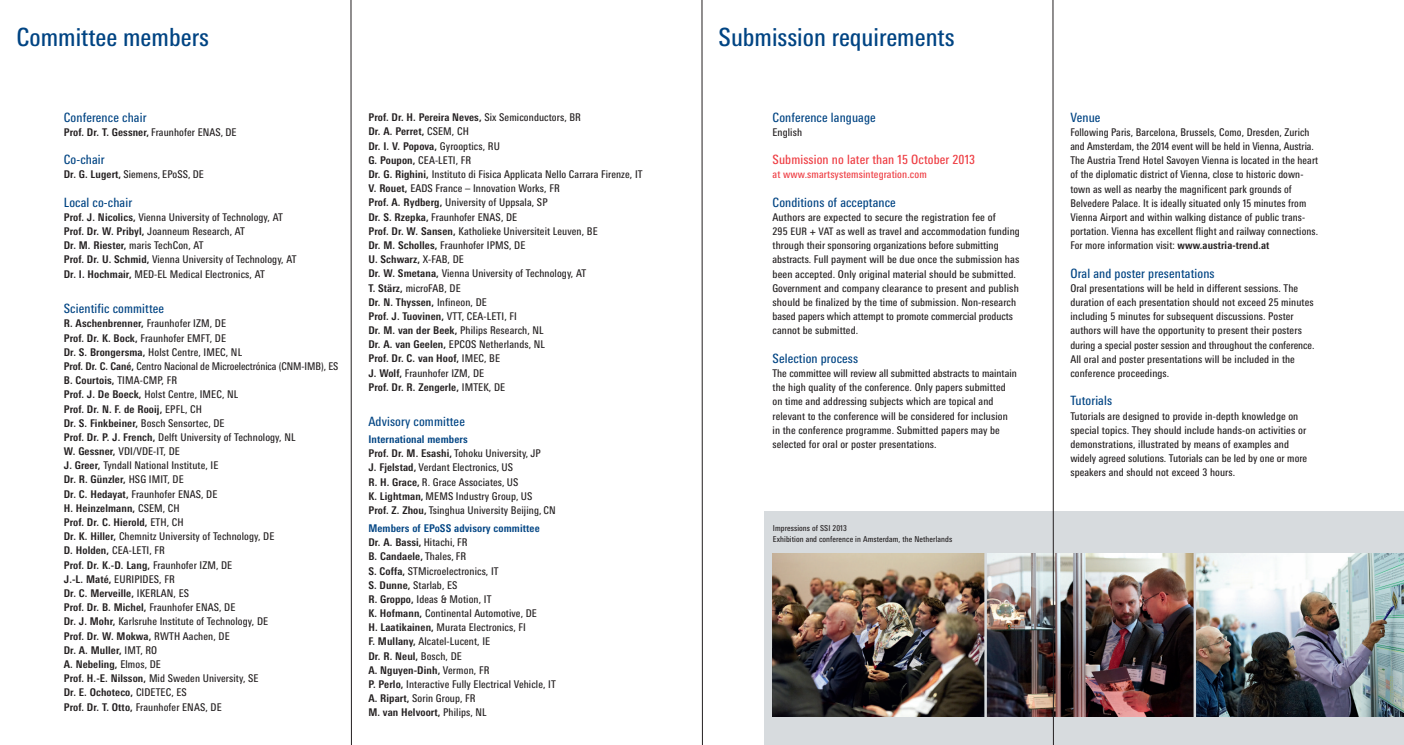
<style>
.page{position:relative;width:1404px;height:745px;background:#fff}
.page>*{position:absolute;margin:0;border:0;box-sizing:border-box;transform-origin:0 0}
.t1{font:condensed 25px "Messe Univers";color:#004483}
.t2{font:condensed 12.75px "Messe Univers";letter-spacing:.01em;color:#004483}
.t3{font:condensed 12.75px "Messe Univers";letter-spacing:.01em;color:#ee3d43}
.t4{font:condensed 10.62px/14.1px "Messe Univers";letter-spacing:.01em;color:#231f20}
.t5{font:700 condensed 10.62px "Messe Univers";letter-spacing:.01em;color:#231f20}
.t6{font:condensed 10.62px "Messe Univers";letter-spacing:.01em;color:#ee3d43}
.t7{font:condensed 8.12px/11.4px "Messe Univers";letter-spacing:.01em;color:#231f20}
.s1{font-weight:400}
.s2{font-weight:700}
.s3{font-weight:700;color:#004483}
.s4{font-size:10.25px}
</style>
<div class="page">
<div style="left:764px;top:510px;width:639px;height:234px;background:#d7dbde"></div>
<img style="left:772px;top:553px;width:421px;height:163px">
<hr style="left:984px;top:529px;width:2px;height:195px;background:#d7dbde">
<img style="left:1196px;top:553px;width:207px;height:163px">
<svg style="left:350px;top:0;width:2px;height:744px"></svg>
<svg style="left:701px;top:0;width:1px;height:744px"></svg>
<svg style="left:1052px;top:0;width:1px;height:744px"></svg>
<h1 class="t1" style="left:16px;top:28px;width:194px">Committee members</h1>
<p class="t2" style="left:64px;top:112px;width:84px">Conference chair</p>
<p class="t5" style="left:64px;top:128px;width:174px">Prof. Dr. T. Gessner, <span class="s1">Fraunhofer ENAS, DE</span></p>
<p class="t2" style="left:64px;top:155px;width:42px">Co-chair</p>
<p class="t4" style="left:64px;top:168px;width:141px"><span class="s2">Dr. G. Lugert,</span> Siemens, EPoSS, DE</p>
<p class="t2" style="left:64px;top:197px;width:70px">Local co-chair</p>
<p class="t4" style="left:64px;top:211px;width:234px"><span class="s2">Prof. J. Nicolics,</span> Vienna University of Technology, AT <span class="s2">Prof. Dr. W. Pribyl,</span> Joanneum Research, AT<br><span class="s2">Dr. M. Riester,</span> maris TechCon, AT<br><span class="s2">Prof. Dr. U. Schmid,</span> Vienna University of Technology, AT <span class="s2">Dr. I. Hochmair,</span> MED-EL Medical Electronics, AT</p>
<p class="t2" style="left:64px;top:304px;width:102px">Scientific committee</p>
<p class="t4" style="left:64px;top:317px;width:276px"><span class="s2">R. Aschenbrenner,</span> Fraunhofer IZM, DE<br><span class="s2">Prof. Dr. K. Bock,</span> Fraunhofer EMFT, DE<br><span class="s2">Dr. S. Brongersma,</span> Holst Centre, IMEC, NL<br><span class="s2">Prof. Dr. C. Cané,</span> Centro Nacional de Microelectrónica (CNM-IMB), ES <span class="s2">B. Courtois,</span> TIMA-CMP, FR<br><span class="s2">Prof. J. De Boeck,</span> Holst Centre, IMEC, NL<br><span class="s2">Prof. Dr. N. F. de Rooij,</span> EPFL, CH<br><span class="s2">Dr. S. Finkbeiner,</span> Bosch Sensortec, DE<br><span class="s2">Prof. Dr. P. J. French,</span> Delft University of Technology, NL<br><span class="s2">W. Gessner,</span> VDI/VDE-IT, DE<br><span class="s2">J. Greer,</span> Tyndall National Institute, IE<br><span class="s2">Dr. R. Günzler,</span> HSG IMIT, DE<br><span class="s2">Dr. C. Hedayat,</span> Fraunhofer ENAS, DE<br><span class="s2">H. Heinzelmann,</span> CSEM, CH<br><span class="s2">Prof. Dr. C. Hierold,</span> ETH, CH<br><span class="s2">Dr. K. Hiller,</span> Chemnitz University of Technology, DE<br><span class="s2">D. Holden,</span> CEA-LETI, FR<br><span class="s2">Prof. Dr. K.-D. Lang,</span> Fraunhofer IZM, DE<br><span class="s2">J.-L. Maté,</span> EURIPIDES, FR<br><span class="s2">Dr. C. Merveille,</span> IKERLAN, ES<br><span class="s2">Prof. Dr. B. Michel,</span> Fraunhofer ENAS, DE<br><span class="s2">Dr. J. Mohr,</span> Karlsruhe Institute of Technology, DE<br><span class="s2">Prof. Dr. W. Mokwa,</span> RWTH Aachen, DE<br><span class="s2">Dr. A. Muller,</span> IMT, RO<br><span class="s2">A. Nebeling,</span> Elmos, DE<br><span class="s2">Prof. H.-E. Nilsson,</span> Mid Sweden University, SE<br><span class="s2">Dr. E. Ochoteco,</span> CIDETEC, ES<br><span class="s2">Prof. Dr. T. Otto,</span> Fraunhofer ENAS, DE</p>
<p class="t4" style="left:368px;top:111px;width:276px"><span class="s2">Prof. Dr. H. Pereira Neves,</span> Six Semiconductors, BR<br><span class="s2">Dr. A. Perret,</span> CSEM, CH<br><span class="s2">Dr. I. V. Popova,</span> Gyrooptics, RU<br><span class="s2">G. Poupon,</span> CEA-LETI, FR<br><span class="s2">Dr. G. Righini,</span> Instituto di Fisica Applicata Nello Carrara Firenze, IT <span class="s2">V. Rouet,</span> EADS France – Innovation Works, FR<br><span class="s2">Prof. A. Rydberg,</span> University of Uppsala, SP<br><span class="s2">Dr. S. Rzepka,</span> Fraunhofer ENAS, DE<br><span class="s2">Prof. Dr. W. Sansen,</span> Katholieke Universiteit Leuven, BE<br><span class="s2">Dr. M. Scholles,</span> Fraunhofer IPMS, DE<br><span class="s2">U. Schwarz,</span> X-FAB, DE<br><span class="s2">Dr. W. Smetana,</span> Vienna University of Technology, AT<br><span class="s2">T. Stärz,</span> microFAB, DE<br><span class="s2">Dr. N. Thyssen,</span> Infineon, DE<br><span class="s2">Prof. J. Tuovinen,</span> VTT, CEA-LETI, FI<br><span class="s2">Dr. M. van der Beek,</span> Philips Research, NL<br><span class="s2">Dr. A. van Geelen,</span> EPCOS Netherlands, NL<br><span class="s2">Prof. Dr. C. van Hoof,</span> IMEC, BE<br><span class="s2">J. Wolf,</span> Fraunhofer IZM, DE<br><span class="s2">Prof. Dr. R. Zengerle,</span> IMTEK, DE</p>
<p class="t2" style="left:368px;top:417px;width:98px">Advisory committee</p>
<p class="t4" style="left:368px;top:433px;width:189px"><span class="s3">International members<br></span><span class="s2">Prof. Dr. M. Esashi,</span> Tohoku University, JP<br><span class="s2">J. Fjelstad,</span> Verdant Electronics, US<br><span class="s2">R. H. Grace,</span> R. Grace Associates, US<br><span class="s2">K. Lightman,</span> MEMS Industry Group, US<br><span class="s2">Prof. Z. Zhou,</span> Tsinghua University Beijing, CN</p>
<p class="t4" style="left:368px;top:521px;width:189px"><span class="s3">Members of EPoSS advisory committee<br></span><span class="s2">Dr. A. Bassi,</span> Hitachi, FR<br><span class="s2">B. Candaele,</span> Thales, FR<br><span class="s2">S. Coffa,</span> STMicroelectronics, IT<br><span class="s2">S. Dunne,</span> Starlab, ES<br><span class="s2">R. Groppo,</span> Ideas &amp; Motion, IT<br><span class="s2">K. Hofmann,</span> Continental Automotive, DE<br><span class="s2">H. Laatikainen,</span> Murata Electronics, FI<br><span class="s2">F. Mullany,</span> Alcatel-Lucent, IE<br><span class="s2">Dr. R. Neul,</span> Bosch, DE<br><span class="s2">A. Nguyen-Dinh,</span> Vermon, FR<br><span class="s2">P. Perlo,</span> Interactive Fully Electrical Vehicle, IT<br><span class="s2">A. Ripart,</span> Sorin Group, FR<br><span class="s2">M. van Helvoort,</span> Philips, NL</p>
<h1 class="t1" style="left:718px;top:28px;width:237px">Submission requirements</h1>
<p class="t2" style="left:772px;top:112px;width:105px">Conference language</p>
<p class="t4" style="left:772px;top:126px;width:31px">English</p>
<p class="t3" style="left:772px;top:155px;width:204px">Submission no later than 15 October 2013</p>
<p class="t6" style="left:772px;top:170px;width:156px">at www.smartsystemsintegration.com</p>
<p class="t2" style="left:772px;top:197px;width:125px">Conditions of acceptance</p>
<p class="t4" style="left:772px;top:211px;width:249px">Authors are expected to secure the registration fee of<br>295 <span class="s4">EUR + VAT</span> as well as travel and accommodation funding through their sponsoring organizations before submitting abstracts. Full payment will be due once the submission has been accepted. Only original material should be submitted.<br>Government and company clearance to present and publish should be finalized by the time of submission. Non-research based papers which attempt to promote commercial products cannot be submitted.</p>
<p class="t2" style="left:772px;top:353px;width:87px">Selection process</p>
<p class="t4" style="left:772px;top:367px;width:246px">The committee will review all submitted abstracts to maintain the high quality of the conference. Only papers submitted on time and addressing subjects which are topical and relevant to the conference will be considered for inclusion in the conference programme. Submitted papers may be selected for oral or poster presentations.</p>
<p class="t7" style="left:772px;top:522px;width:181px">Impressions of SSI 2013<br>Exhibition and conference in Amsterdam, the Netherlands</p>
<p class="t2" style="left:1070px;top:112px;width:32px">Venue</p>
<p class="t4" style="left:1070px;top:126px;width:249px">Following Paris, Barcelona, Brussels, Como, Dresden, Zurich and Amsterdam, the 2014 event will be held in Vienna, Austria.<br>The Austria Trend Hotel Savoyen Vienna is located in the heart of the diplomatic district of Vienna, close to historic down&shy;town as well as nearby the magnificent park grounds of Belvedere Palace. It is ideally situated only 15 minutes from Vienna Airport and within walking distance of public trans&shy;portation. Vienna has excellent flight and railway connections.<br>For more information visit: <span class="s2">www.austria-trend.at</span></p>
<p class="t2" style="left:1070px;top:268px;width:146px">Oral and poster presentations</p>
<p class="t4" style="left:1070px;top:282px;width:246px">Oral presentations will be held in different sessions. The duration of each presentation should not exceed 25 minutes including 5 minutes for subsequent discussions. Poster authors will have the opportunity to present their posters during a special poster session and throughout the conference.<br>All oral and poster presentations will be included in the conference proceedings.</p>
<p class="t2" style="left:1070px;top:396px;width:43px">Tutorials</p>
<p class="t4" style="left:1070px;top:409px;width:238px">Tutorials are designed to provide in-depth knowledge on special topics. They should include hands-on activities or demonstrations, illustrated by means of examples and widely agreed solutions. Tutorials can be led by one or more speakers and should not exceed 3 hours.</p>
</div>
